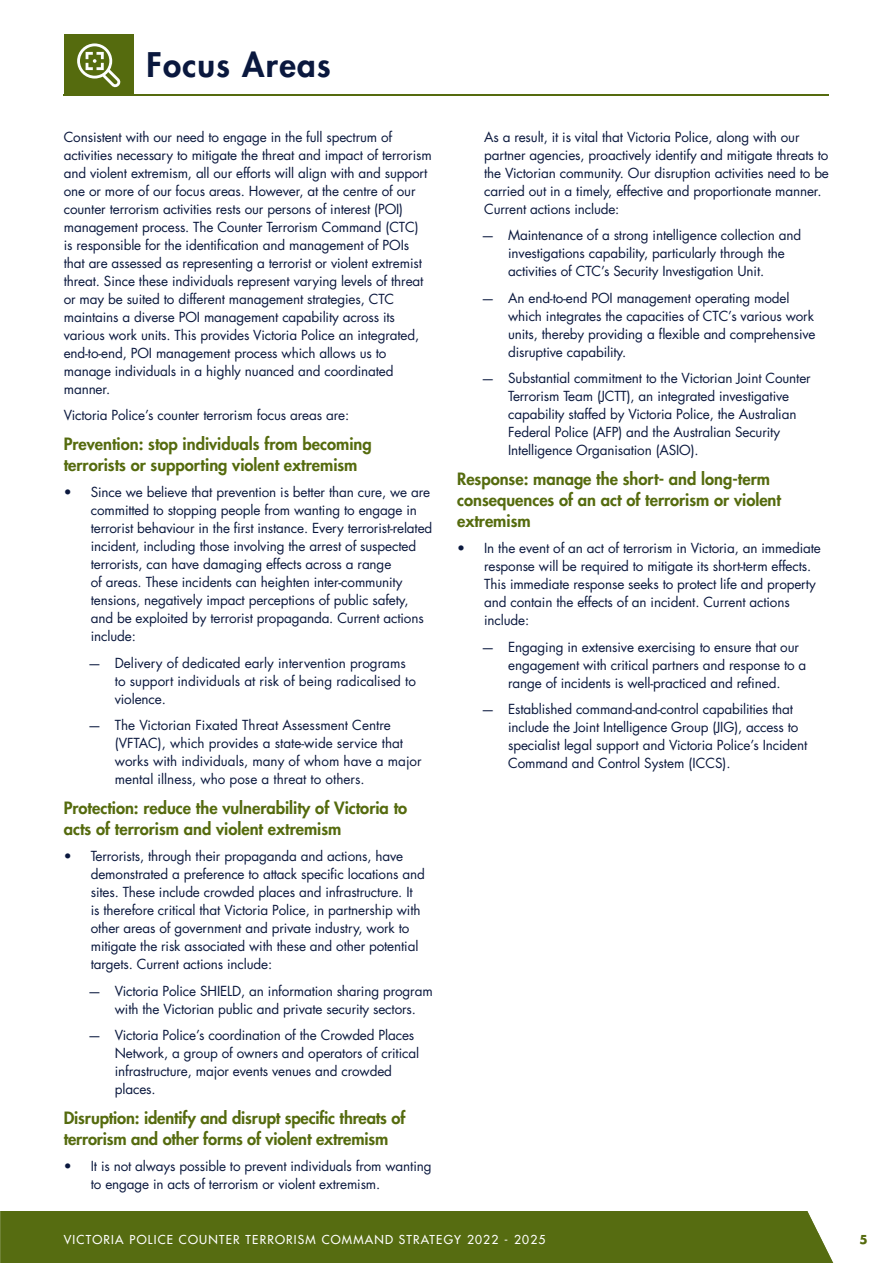
<style>
.page{position:relative;width:893px;height:1263px;background:#fff}
.page>*{position:absolute;margin:0;border:0;box-sizing:border-box;transform-origin:0 0}
.Heading_BOLD{font:800 33px "Futura LT";letter-spacing:.04em;color:#0a183e}
.Body_Copy_BOLD{font:800 16.5px/21px "Futura LT";color:#556b0e}
.Body_Copy{font:13.5px/18px "Futura LT";letter-spacing:-.01em;color:#0a183e}
.t1{font:12px "Futura LT";letter-spacing:.1em;color:#fff}
.t2{font:700 12px "Futura LT";color:#556b0e}
</style>
<div class="page">
<div style="left:0;top:1212px;width:834px;height:51px;background:#566c11"></div>
<hr style="left:64px;top:95px;width:765px;height:1px;background:#556b0e">
<div style="left:64px;top:35px;width:70px;height:61px;background:#556b0e"></div>
<svg style="left:77px;top:43px;width:43px;height:44px"></svg>
<p class="Heading_BOLD" style="left:146px;top:42px;width:186px">Focus Areas</p>
<p class="Body_Copy" style="left:64px;top:128px;width:369px">Consistent with our need to engage in the full spectrum of activities necessary to mitigate the threat and impact of terrorism and violent extremism, all our efforts will align with and support one or more of our focus areas. However, at the centre of our counter terrorism activities rests our persons of interest (POI) management process. The Counter Terrorism Command (CTC)<br>is responsible for the identification and management of POIs that are assessed as representing a terrorist or violent extremist threat. Since these individuals represent varying levels of threat or may be suited to different management strategies, CTC maintains a diverse POI management capability across its various work units. This provides Victoria Police an integrated, end-to-end, POI management process which allows us to manage individuals in a highly nuanced and coordinated manner.</p>
<p class="Body_Copy" style="left:64px;top:406px;width:287px">Victoria Police’s counter terrorism focus areas are:</p>
<p class="Body_Copy_BOLD" style="left:64px;top:433px;width:309px">Prevention: stop individuals from becoming terrorists or supporting violent extremism</p>
<p class="Body_Copy" style="left:91px;top:483px;width:343px;text-indent:-27px">• Since we believe that prevention is better than cure, we are committed to stopping people from wanting to engage in terrorist behaviour in the first instance. Every terrorist-related incident, including those involving the arrest of suspected terrorists, can have damaging effects across a range<br>of areas. These incidents can heighten inter-community tensions, negatively impact perceptions of public safety, and be exploited by terrorist propaganda. Current actions include:</p>
<p class="Body_Copy" style="left:115px;top:654px;width:303px;text-indent:-27px">— Delivery of dedicated early intervention programs to support individuals at risk of being radicalised to violence.</p>
<p class="Body_Copy" style="left:115px;top:716px;width:308px;text-indent:-27px">— The Victorian Fixated Threat Assessment Centre (VFTAC), which provides a state-wide service that works with individuals, many of whom have a major mental illness, who pose a threat to others.</p>
<p class="Body_Copy_BOLD" style="left:64px;top:797px;width:345px">Protection: reduce the vulnerability of Victoria to acts of terrorism and violent extremism</p>
<p class="Body_Copy" style="left:91px;top:847px;width:335px;text-indent:-27px">• Terrorists, through their propaganda and actions, have demonstrated a preference to attack specific locations and sites. These include crowded places and infrastructure. It is therefore critical that Victoria Police, in partnership with other areas of government and private industry, work to mitigate the risk associated with these and other potential targets. Current actions include:</p>
<p class="Body_Copy" style="left:115px;top:982px;width:319px;text-indent:-27px">— Victoria Police SHIELD, an information sharing program with the Victorian public and private security sectors.</p>
<p class="Body_Copy" style="left:115px;top:1026px;width:306px;text-indent:-27px">— Victoria Police’s coordination of the Crowded Places Network, a group of owners and operators of critical infrastructure, major events venues and crowded places.</p>
<p class="Body_Copy_BOLD" style="left:64px;top:1107px;width:343px">Disruption: identify and disrupt specific threats of terrorism and other forms of violent extremism</p>
<p class="Body_Copy" style="left:91px;top:1157px;width:342px;text-indent:-27px">• It is not always possible to prevent individuals from wanting to engage in acts of terrorism or violent extremism.</p>
<p class="Body_Copy" style="left:484px;top:128px;width:346px">As a result, it is vital that Victoria Police, along with our partner agencies, proactively identify and mitigate threats to the Victorian community. Our disruption activities need to be carried out in a timely, effective and proportionate manner.<br>Current actions include:</p>
<p class="Body_Copy" style="left:508px;top:226px;width:294px;text-indent:-27px">— Maintenance of a strong intelligence collection and investigations capability, particularly through the activities of CTC’s Security Investigation Unit.</p>
<p class="Body_Copy" style="left:508px;top:289px;width:309px;text-indent:-27px">— An end-to-end POI management operating model which integrates the capacities of CTC’s various work units, thereby providing a flexible and comprehensive disruptive capability.</p>
<p class="Body_Copy" style="left:508px;top:369px;width:304px;text-indent:-27px">— Substantial commitment to the Victorian Joint Counter Terrorism Team (JCTT), an integrated investigative capability staffed by Victoria Police, the Australian Federal Police (AFP) and the Australian Security Intelligence Organisation (ASIO).</p>
<p class="Body_Copy_BOLD" style="left:457px;top:468px;width:325px">Response: manage the short- and long-term consequences of an act of terrorism or violent extremism</p>
<p class="Body_Copy" style="left:484px;top:539px;width:338px;text-indent:-27px">• In the event of an act of terrorism in Victoria, an immediate response will be required to mitigate its short-term effects.<br>This immediate response seeks to protect life and property and contain the effects of an incident. Current actions include:</p>
<p class="Body_Copy" style="left:508px;top:638px;width:300px;text-indent:-27px">— Engaging in extensive exercising to ensure that our engagement with critical partners and response to a range of incidents is well-practiced and refined.</p>
<p class="Body_Copy" style="left:508px;top:700px;width:301px;text-indent:-27px">— Established command-and-control capabilities that include the Joint Intelligence Group (JIG), access to specialist legal support and Victoria Police’s Incident Command and Control System (ICCS).</p>
<p class="t1" style="left:64px;top:1232px;width:483px">VICTORIA POLICE COUNTER TERRORISM COMMAND STRATEGY 2022 - 2025</p>
<p class="t2" style="left:859px;top:1231px;width:10px">5</p>
</div>
